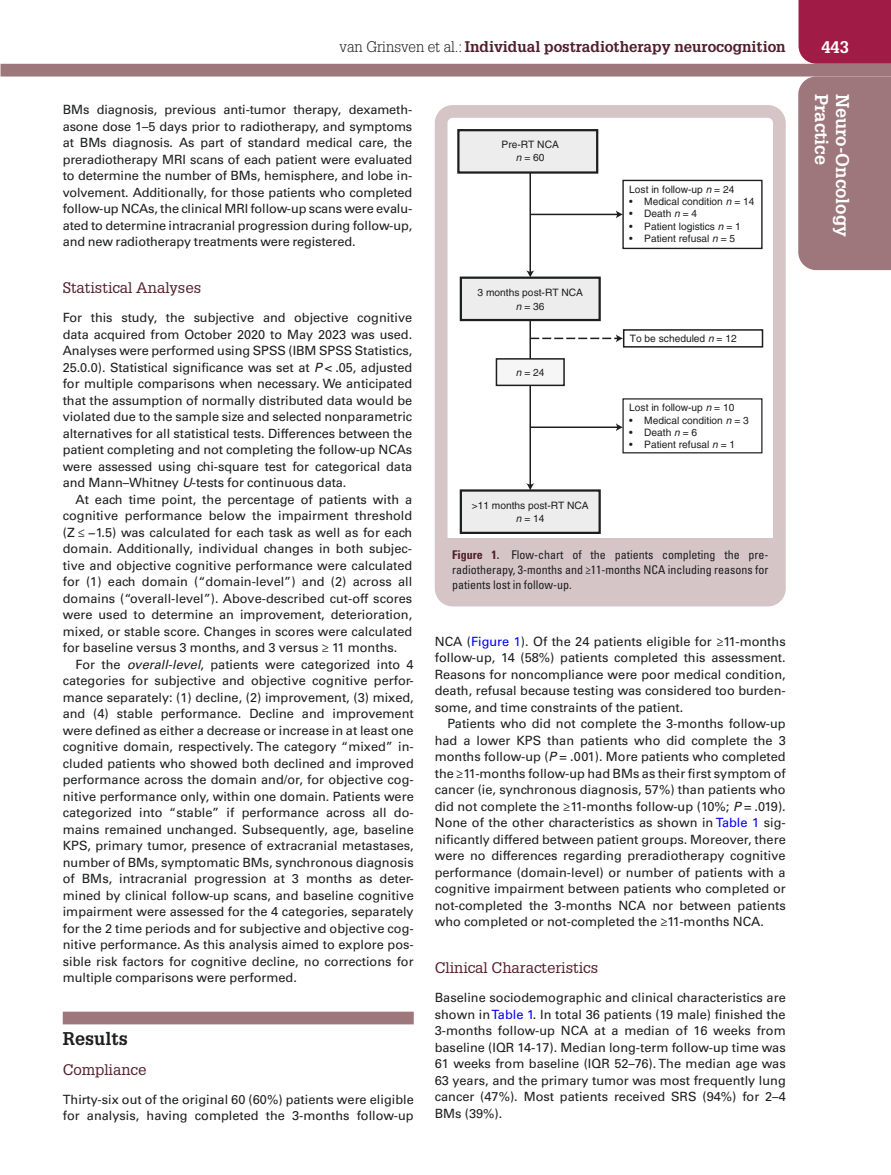
<style>
.page{position:relative;width:891px;height:1175px;background:#fff}
.page>*{position:absolute;margin:0;border:0;box-sizing:border-box;transform-origin:0 0}
.t1{font:18px "Glypha LT Std Bold 3";color:#fff}
.t2{font:700 18px "Glypha LT Std";color:#1d1e1f}
.t3{font:700 16.5px "Glypha LT Std";color:#fff}
.t4{font:15px "Glypha LT Std Bold 3";color:#511e2a}
.t5{font:15px "Glypha LT Std";color:#511e2a}
.t6{font:12.75px/16.5px "Univers LT Std";color:#1d1e1f;text-align:justify}
.t7{font:condensed 12px/15px "Univers LT Std";color:#1d1e1f;text-align:justify}
.t8{font:10.2px/13.5px "Helvetica";color:#1d1e1f;text-align:center}
.s1{font-family:"Glypha LT Std Light 2";color:#1d1e1f}
.s2{font-style:italic}
.s3{font-weight:700;color:#511e2a}
.s4{color:#00f}
</style>
<div class="page">
<div style="left:799px;top:0;width:92px;height:64px;background:#a11b47"></div>
<div style="left:1px;top:64px;width:890px;height:12px;background:#9d777c"></div>
<div style="left:798px;top:76px;width:93px;height:194px;background:#9d777c"></div>
<div style="left:63px;top:1011px;width:351px;height:13px;background:#9d777c"></div>
<hr style="left:530px;top:172px;width:1px;height:100px;background:#1d1e1f">
<svg style="left:526px;top:270px;width:8px;height:6px"></svg>
<hr style="left:530px;top:214px;width:88px;height:1px;background:#1d1e1f">
<svg style="left:616px;top:210px;width:6px;height:8px"></svg>
<div style="left:461px;top:278px;width:139px;height:42px;background:#ededed"></div>
<div style="left:460px;top:276px;width:141px;height:45px;border:2px solid #1d1e1f"></div>
<div style="left:458px;top:130px;width:139px;height:42px;background:#ededed"></div>
<div style="left:457px;top:129px;width:141px;height:45px;border:2px solid #1d1e1f"></div>
<div style="left:461px;top:490px;width:139px;height:43px;background:#ededed"></div>
<div style="left:460px;top:489px;width:141px;height:45px;border:2px solid #1d1e1f"></div>
<div style="left:622px;top:180px;width:141px;height:69px;border:1px solid #1d1e1f"></div>
<hr style="left:530px;top:320px;width:1px;height:165px;background:#1d1e1f">
<svg style="left:526px;top:483px;width:8px;height:7px"></svg>
<hr style="left:530px;top:426px;width:88px;height:2px;background:#1d1e1f">
<svg style="left:616px;top:423px;width:6px;height:8px"></svg>
<div style="left:496px;top:359px;width:68px;height:26px;background:#f6f6f6"></div>
<div style="left:496px;top:358px;width:69px;height:28px;border:2px solid #1d1e1f"></div>
<div style="left:622px;top:398px;width:141px;height:55px;border:1px solid #1d1e1f"></div>
<div style="left:623px;top:329px;width:140px;height:18px;border:2px solid #1d1e1f"></div>
<svg style="left:531px;top:334px;width:92px;height:8px"></svg>
<div style="left:446px;top:538px;width:329px;height:58px;background:#d5c5c6"></div>
<div style="left:435px;top:105px;width:351px;height:501px;border:13px solid #d5c5c6;border-radius:12px"></div>
<p class="t4" style="left:340px;top:37px;width:448px"><span class="s1">van Grinsven et al.:</span> Individual postradiotherapy neurocognition</p>
<p class="t3" style="left:821px;top:37px;width:29px">443</p>
<h1 class="t1" style="left:833px;top:94px;width:85px;rotate:90deg">Oncology</h1>
<h1 class="t1" style="left:833px;top:94px;width:73px;rotate:90deg">Practice</h1>
<h1 class="t1" style="left:854px;top:94px;width:145px;rotate:90deg">Neuro-Oncology</h1>
<p class="t6" style="left:63px;top:102px;width:351px">BMs diagnosis, previous anti-tumor therapy, dexameth&shy;asone dose 1–5 days prior to radiotherapy, and symptoms at BMs diagnosis. As part of standard medical care, the preradiotherapy MRI scans of each patient were evaluated to determine the number of BMs, hemisphere, and lobe in&shy;volvement. Additionally, for those patients who completed follow-up NCAs, the clinical MRI follow-up scans were evalu&shy;ated to determine intracranial progression during follow-up, and new radiotherapy treatments were registered.</p>
<p class="t5" style="left:63px;top:278px;width:140px">Statistical Analyses</p>
<p class="t6" style="left:63px;top:309px;width:351px">For this study, the subjective and objective cognitive data acquired from October 2020 to May 2023 was used.<br>Analyses were performed using SPSS (IBM SPSS Statistics, 25.0.0). Statistical significance was set at <span class="s2">P</span> &lt; .05, adjusted for multiple comparisons when necessary. We anticipated that the assumption of normally distributed data would be violated due to the sample size and selected nonparametric alternatives for all statistical tests. Differences between the patient completing and not completing the follow-up NCAs were assessed using chi-square test for categorical data and Mann–Whitney <span class="s2">U</span>-tests for continuous data.</p>
<p class="t6" style="left:63px;top:491px;width:351px;text-indent:13px">At each time point, the percentage of patients with a cognitive performance below the impairment threshold (Z ≤ −1.5) was calculated for each task as well as for each domain. Additionally, individual changes in both subjec&shy;tive and objective cognitive performance were calculated for (1) each domain (“domain-level”) and (2) across all domains (“overall-level”). Above-described cut-off scores were used to determine an improvement, deterioration, mixed, or stable score. Changes in scores were calculated for baseline versus 3 months, and 3 versus ≥ 11 months.</p>
<p class="t6" style="left:63px;top:656px;width:353px;text-indent:13px">For the <span class="s2">overall-level</span>, patients were categorized into 4 categories for subjective and objective cognitive perfor&shy;mance separately: (1) decline, (2) improvement, (3) mixed, and (4) stable performance. Decline and improvement were defined as either a decrease or increase in at least one cognitive domain, respectively. The category “mixed” in&shy;cluded patients who showed both declined and improved performance across the domain and/or, for objective cog&shy;nitive performance only, within one domain. Patients were categorized into “stable” if performance across all do&shy;mains remained unchanged. Subsequently, age, baseline KPS, primary tumor, presence of extracranial metastases, number of BMs, symptomatic BMs, synchronous diagnosis of BMs, intracranial progression at 3 months as deter&shy;mined by clinical follow-up scans, and baseline cognitive impairment were assessed for the 4 categories, separately for the 2 time periods and for subjective and objective cog&shy;nitive performance. As this analysis aimed to explore pos&shy;sible risk factors for cognitive decline, no corrections for multiple comparisons were performed.</p>
<p class="t8" style="left:502px;top:138px;width:59px">Pre-RT NCA <span class="s2">n</span> = 60</p>
<p class="t8" style="left:629px;top:182px;width:107px">Lost in follow-up <span class="s2">n</span> = 24</p>
<p class="t8" style="left:629px;top:195px;width:127px">• Medical condition <span class="s2">n</span> = 14</p>
<p class="t8" style="left:629px;top:207px;width:69px">• Death <span class="s2">n</span> = 4</p>
<p class="t8" style="left:629px;top:219px;width:113px">• Patient logistics <span class="s2">n</span> = 1</p>
<p class="t8" style="left:629px;top:232px;width:107px">• Patient refusal <span class="s2">n</span> = 5</p>
<p class="t8" style="left:478px;top:286px;width:107px">3 months post-RT NCA <span class="s2">n</span> = 36</p>
<p class="t8" style="left:630px;top:332px;width:108px">To be scheduled <span class="s2">n</span> = 12</p>
<p class="t8" style="left:516px;top:366px;width:30px"><span class="s2">n</span> = 24</p>
<p class="t8" style="left:629px;top:401px;width:107px">Lost in follow-up <span class="s2">n</span> = 10</p>
<p class="t8" style="left:629px;top:413px;width:121px">• Medical condition <span class="s2">n</span> = 3</p>
<p class="t8" style="left:629px;top:425px;width:69px">• Death <span class="s2">n</span> = 6</p>
<p class="t8" style="left:629px;top:438px;width:107px">• Patient refusal <span class="s2">n</span> = 1</p>
<p class="t8" style="left:472px;top:498px;width:119px">&gt;11 months post-RT NCA <span class="s2">n</span> = 14</p>
<p class="t7" style="left:452px;top:547px;width:318px"><span class="s3">Figure 1.</span> Flow-chart of the patients completing the pre&shy;radiotherapy, 3-months and ≥11-months NCA including reasons for patients lost in follow-up.</p>
<p class="t6" style="left:435px;top:633px;width:353px">NCA (<span class="s4">Figure 1</span>). Of the 24 patients eligible for ≥11-months follow-up, 14 (58%) patients completed this assessment.<br>Reasons for noncompliance were poor medical condition, death, refusal because testing was considered too burden&shy;some, and time constraints of the patient.</p>
<p class="t6" style="left:435px;top:715px;width:353px;text-indent:13px">Patients who did not complete the 3-months follow-up had a lower KPS than patients who did complete the 3 months follow-up (<span class="s2">P</span> = .001). More patients who completed the ≥11-months follow-up had BMs as their first symptom of cancer (ie, synchronous diagnosis, 57%) than patients who did not complete the ≥11-months follow-up (10%; <span class="s2">P</span> = .019).<br>None of the other characteristics as shown in <span class="s4">Table 1</span> sig&shy;nificantly differed between patient groups. Moreover, there were no differences regarding preradiotherapy cognitive performance (domain-level) or number of patients with a cognitive impairment between patients who completed or not-completed the 3-months NCA nor between patients who completed or not-completed the ≥11-months NCA.</p>
<p class="t5" style="left:435px;top:958px;width:165px">Clinical Characteristics</p>
<p class="t6" style="left:435px;top:989px;width:353px">Baseline sociodemographic and clinical characteristics are shown in <span class="s4">Table 1</span>. In total 36 patients (19 male) finished the 3-months follow-up NCA at a median of 16 weeks from baseline (IQR 14-17). Median long-term follow-up time was 61 weeks from baseline (IQR 52–76). The median age was 63 years, and the primary tumor was most frequently lung cancer (47%). Most patients received SRS (94%) for 2–4<br>BMs (39%).</p>
<h1 class="t2" style="left:63px;top:1027px;width:66px">Results</h1>
<p class="t5" style="left:63px;top:1060px;width:85px">Compliance</p>
<p class="t6" style="left:63px;top:1091px;width:353px">Thirty-six out of the original 60 (60%) patients were eligible for analysis, having completed the 3-months follow-up</p>
</div>
